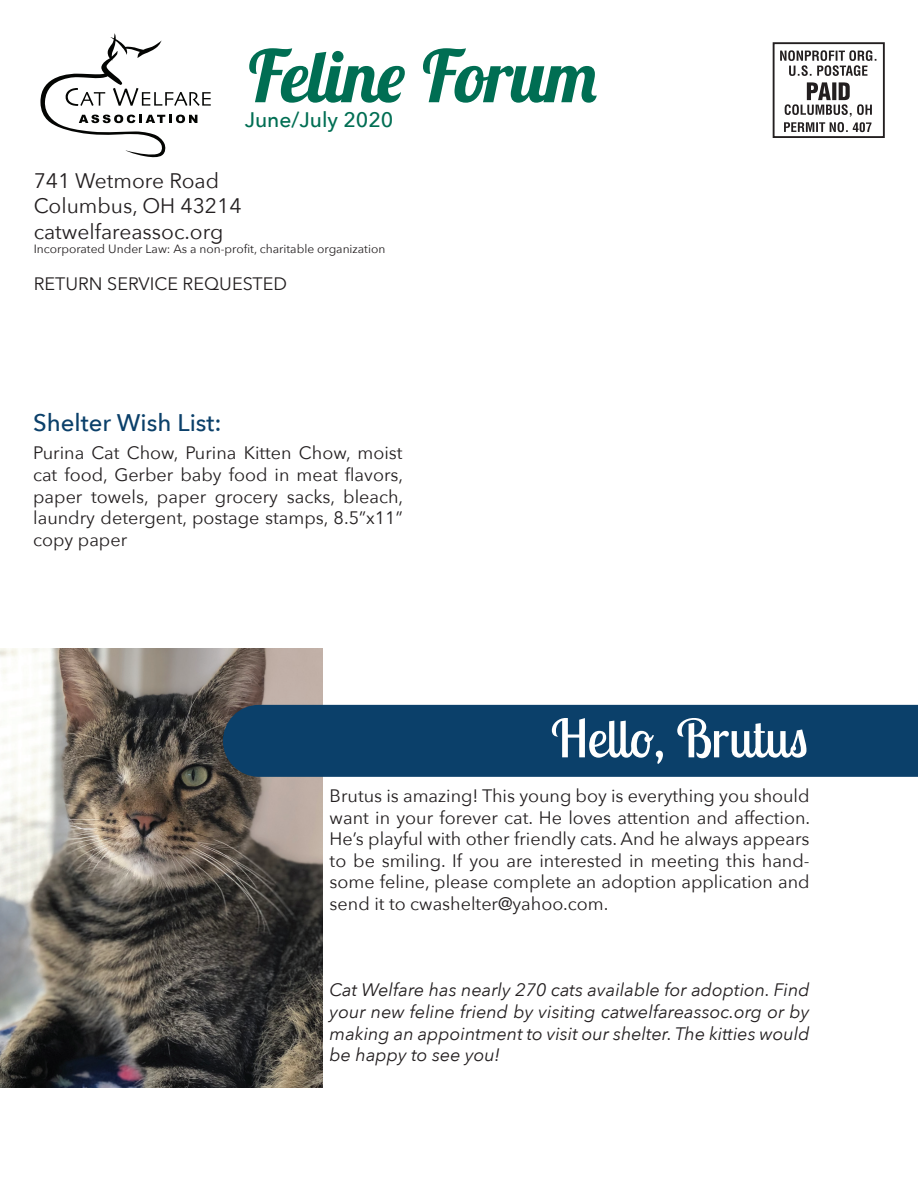
<style>
.page{position:relative;width:918px;height:1188px;background:#fff}
.page>*{position:absolute;margin:0;border:0;box-sizing:border-box;transform-origin:0 0}
.t1{font:italic 700 72px "Lobster Two";letter-spacing:-.02em;color:#006e53}
.t2{font:52.5px "Lobster Two";color:#fff}
.t3{font:500 24px "Avenir Next";color:#0b406a}
.t4{font:21px/25.2px "Avenir Next";color:#231f20}
.t5{font:500 21px "Avenir Next";color:#006e53}
.t6{font:18px/21.6px "Avenir Next";color:#231f20;text-align:justify}
.t7{font:italic 18px/21.6px "Avenir Next";color:#231f20;text-align:justify}
.t8{font:12px "Avenir Next";color:#231f20}
</style>
<div class="page">
<img style="left:0;top:649px;width:323px;height:439px">
<div style="left:223px;top:705px;width:695px;height:72px;background:#0b406a"></div>
<svg style="left:40px;top:33px;width:171px;height:124px"></svg>
<svg style="left:780px;top:50px;width:96px;height:26px"></svg>
<div style="left:773px;top:42px;width:112px;height:96px;border:2px solid #231f20"></div>
<svg style="left:784px;top:82px;width:88px;height:50px"></svg>
<h1 class="t1" style="left:245px;top:30px;width:357px">Feline Forum</h1>
<p class="t5" style="left:245px;top:102px;width:150px">June/July 2020</p>
<p class="t4" style="left:34px;top:167px;width:209px">741 Wetmore Road<br>Columbus, OH 43214 catwelfareassoc.org</p>
<p class="t8" style="left:34px;top:239px;width:353px">Incorporated Under Law: As a non-profit, charitable organization</p>
<p class="t6" style="left:34px;top:272px;width:255px">RETURN SERVICE REQUESTED</p>
<h3 class="t3" style="left:33px;top:402px;width:190px">Shelter Wish List:</h3>
<p class="t6" style="left:33px;top:441px;width:372px">Purina Cat Chow, Purina Kitten Chow, moist cat food, Gerber baby food in meat flavors, paper towels, paper grocery sacks, bleach, laundry detergent, postage stamps, 8.5”x11” copy paper</p>
<h2 class="t2" style="left:551px;top:705px;width:258px">Hello, Brutus</h2>
<p class="t6" style="left:330px;top:784px;width:482px">Brutus is amazing! This young boy is everything you should want in your forever cat. He loves attention and affection.<br>He’s playful with other friendly cats. And he always appears to be smiling. If you are interested in meeting this hand&shy;some feline, please complete an adoption application and send it to cwashelter@yahoo.com.</p>
<p class="t7" style="left:330px;top:978px;width:482px">Cat Welfare has nearly 270 cats available for adoption. Find your new feline friend by visiting catwelfareassoc.org or by making an appointment to visit our shelter. The kitties would be happy to see you!</p>
</div>
